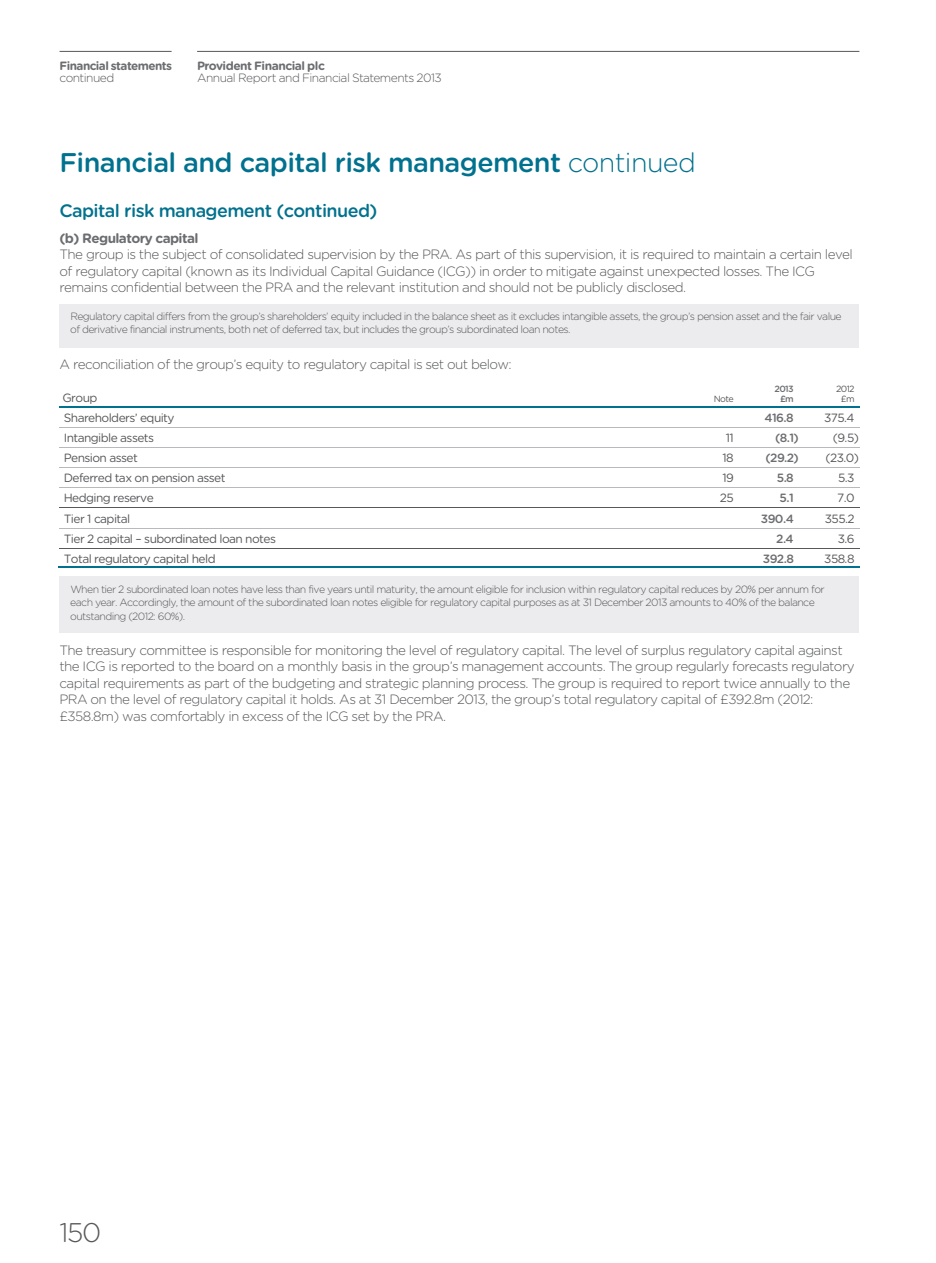
<style>
.page{position:relative;width:936px;height:1263px;background:#fff}
.page>*{position:absolute;margin:0;border:0;box-sizing:border-box;transform-origin:0 0}
.t1{font:500 27px "Gotham Rounded";letter-spacing:-.02em;color:#00718e}
.t2{font:300 27px "Gotham Rounded";color:#57585a}
.t3{font:500 18px "Gotham Rounded";letter-spacing:-.035em;color:#00718e}
.t4{font:300 13.5px/16.5px "Gotham Rounded";letter-spacing:-.045em;color:#57585a}
.t5{font:700 13.5px "Gotham Rounded";letter-spacing:-.045em;color:#6c6d70}
.t6{font:12px "Gotham Rounded";letter-spacing:-.05em;color:#57585a}
.t7{font:300 12px "Gotham Rounded";letter-spacing:-.045em;color:#57585a}
.t8{font:700 12px "Gotham Rounded";letter-spacing:-.045em;color:#6c6d70}
.t9{font:500 12px "Gotham Rounded";letter-spacing:-.05em;color:#6c6d70}
.t10{font:300 10.5px/13.5px "Gotham Rounded";letter-spacing:-.06em;color:#57585a}
.t11{font:9px/10.5px "Gotham Rounded";letter-spacing:-.07em;color:#57585a;text-align:center}
.t12{font:500 9px/10.5px "Gotham Rounded";color:#6c6d70;text-align:right}
.s1{font-weight:300}
</style>
<div class="page">
<hr style="left:60px;top:51px;width:111px;height:1px;background:#57585a">
<hr style="left:197px;top:51px;width:662px;height:1px;background:#57585a">
<hr style="left:59px;top:406px;width:800px;height:2px;background:#00718e">
<hr style="left:59px;top:427px;width:800px;height:1px;background:#b8b9bc">
<hr style="left:59px;top:447px;width:800px;height:1px;background:#b8b9bc">
<hr style="left:59px;top:467px;width:800px;height:1px;background:#b8b9bc">
<hr style="left:59px;top:487px;width:800px;height:1px;background:#b8b9bc">
<hr style="left:59px;top:507px;width:800px;height:1px;background:#57585a">
<hr style="left:59px;top:528px;width:800px;height:1px;background:#b8b9bc">
<hr style="left:59px;top:548px;width:800px;height:1px;background:#57585a">
<hr style="left:58px;top:566px;width:624px;height:2px;background:#00718e">
<hr style="left:681px;top:566px;width:57px;height:2px;background:#00718e">
<hr style="left:737px;top:566px;width:62px;height:2px;background:#00718e">
<hr style="left:798px;top:566px;width:61px;height:2px;background:#00718e">
<div style="left:59px;top:304px;width:800px;height:44px;background:#ececee"></div>
<div style="left:59px;top:576px;width:800px;height:56px;background:#ececee"></div>
<p class="t8" style="left:60px;top:57px;width:114px">Financial statements</p>
<p class="t7" style="left:60px;top:70px;width:56px">continued</p>
<p class="t8" style="left:197px;top:57px;width:129px">Provident Financial plc</p>
<p class="t7" style="left:197px;top:70px;width:246px">Annual Report and Financial Statements 2013</p>
<h1 class="t1" style="left:59px;top:143px;width:638px">Financial and capital risk management <span class="s1">continued</span></h1>
<h2 class="t3" style="left:59px;top:197px;width:319px">Capital risk management (continued)</h2>
<p class="t5" style="left:59px;top:228px;width:140px">(b) Regulatory capital</p>
<p class="t4" style="left:59px;top:246px;width:794px">The group is the subject of consolidated supervision by the PRA. As part of this supervision, it is required to maintain a certain level of regulatory capital (known as its Individual Capital Guidance (ICG)) in order to mitigate against unexpected losses. The ICG remains confidential between the PRA and the relevant institution and should not be publicly disclosed.</p>
<p class="t10" style="left:70px;top:309px;width:772px">Regulatory capital differs from the group’s shareholders’ equity included in the balance sheet as it excludes intangible assets, the group’s pension asset and the fair value of derivative financial instruments, both net of deferred tax, but includes the group’s subordinated loan notes.</p>
<p class="t4" style="left:59px;top:355px;width:454px">A reconciliation of the group’s equity to regulatory capital is set out below:</p>
<p class="t6" style="left:62px;top:390px;width:36px">Group</p>
<p class="t11" style="left:713px;top:393px;width:22px">Note</p>
<p class="t12" style="left:774px;top:383px;width:21px">2013 £m</p>
<p class="t11" style="left:836px;top:383px;width:20px">2012 £m</p>
<p class="t6" style="left:64px;top:409px;width:112px">Shareholders’ equity</p>
<p class="t9" style="left:764px;top:409px;width:31px">416.8</p>
<p class="t6" style="left:824px;top:409px;width:32px">375.4</p>
<p class="t6" style="left:64px;top:430px;width:92px">Intangible assets</p>
<p class="t6" style="left:725px;top:430px;width:9px">11</p>
<p class="t9" style="left:775px;top:429px;width:25px">(8.1)</p>
<p class="t6" style="left:832px;top:430px;width:27px">(9.5)</p>
<p class="t6" style="left:64px;top:450px;width:75px">Pension asset</p>
<p class="t6" style="left:722px;top:450px;width:13px">18</p>
<p class="t9" style="left:765px;top:449px;width:35px">(29.2)</p>
<p class="t6" style="left:825px;top:450px;width:35px">(23.0)</p>
<p class="t6" style="left:64px;top:470px;width:163px">Deferred tax on pension asset</p>
<p class="t6" style="left:722px;top:470px;width:13px">19</p>
<p class="t9" style="left:776px;top:469px;width:18px">5.8</p>
<p class="t6" style="left:838px;top:470px;width:18px">5.3</p>
<p class="t6" style="left:64px;top:490px;width:91px">Hedging reserve</p>
<p class="t6" style="left:719px;top:490px;width:15px">25</p>
<p class="t9" style="left:779px;top:490px;width:16px">5.1</p>
<p class="t6" style="left:837px;top:490px;width:19px">7.0</p>
<p class="t6" style="left:64px;top:510px;width:68px">Tier 1 capital</p>
<p class="t9" style="left:760px;top:510px;width:34px">390.4</p>
<p class="t6" style="left:824px;top:510px;width:31px">355.2</p>
<p class="t6" style="left:64px;top:530px;width:214px">Tier 2 capital – subordinated loan notes</p>
<p class="t9" style="left:776px;top:530px;width:19px">2.4</p>
<p class="t6" style="left:837px;top:530px;width:18px">3.6</p>
<p class="t6" style="left:64px;top:550px;width:153px">Total regulatory capital held</p>
<p class="t9" style="left:762px;top:550px;width:33px">392.8</p>
<p class="t6" style="left:824px;top:550px;width:32px">358.8</p>
<p class="t10" style="left:70px;top:582px;width:755px">When tier 2 subordinated loan notes have less than five years until maturity, the amount eligible for inclusion within regulatory capital reduces by 20% per annum for each year. Accordingly, the amount of the subordinated loan notes eligible for regulatory capital purposes as at 31 December 2013 amounts to 40% of the balance outstanding (2012: 60%).</p>
<p class="t4" style="left:59px;top:641px;width:796px">The treasury committee is responsible for monitoring the level of regulatory capital. The level of surplus regulatory capital against the ICG is reported to the board on a monthly basis in the group’s management accounts. The group regularly forecasts regulatory capital requirements as part of the budgeting and strategic planning process. The group is required to report twice annually to the PRA on the level of regulatory capital it holds. As at 31 December 2013, the group’s total regulatory capital of £392.8m (2012: £358.8m) was comfortably in excess of the ICG set by the PRA.</p>
<h1 class="t2" style="left:60px;top:1214px;width:43px">150</h1>
</div>
